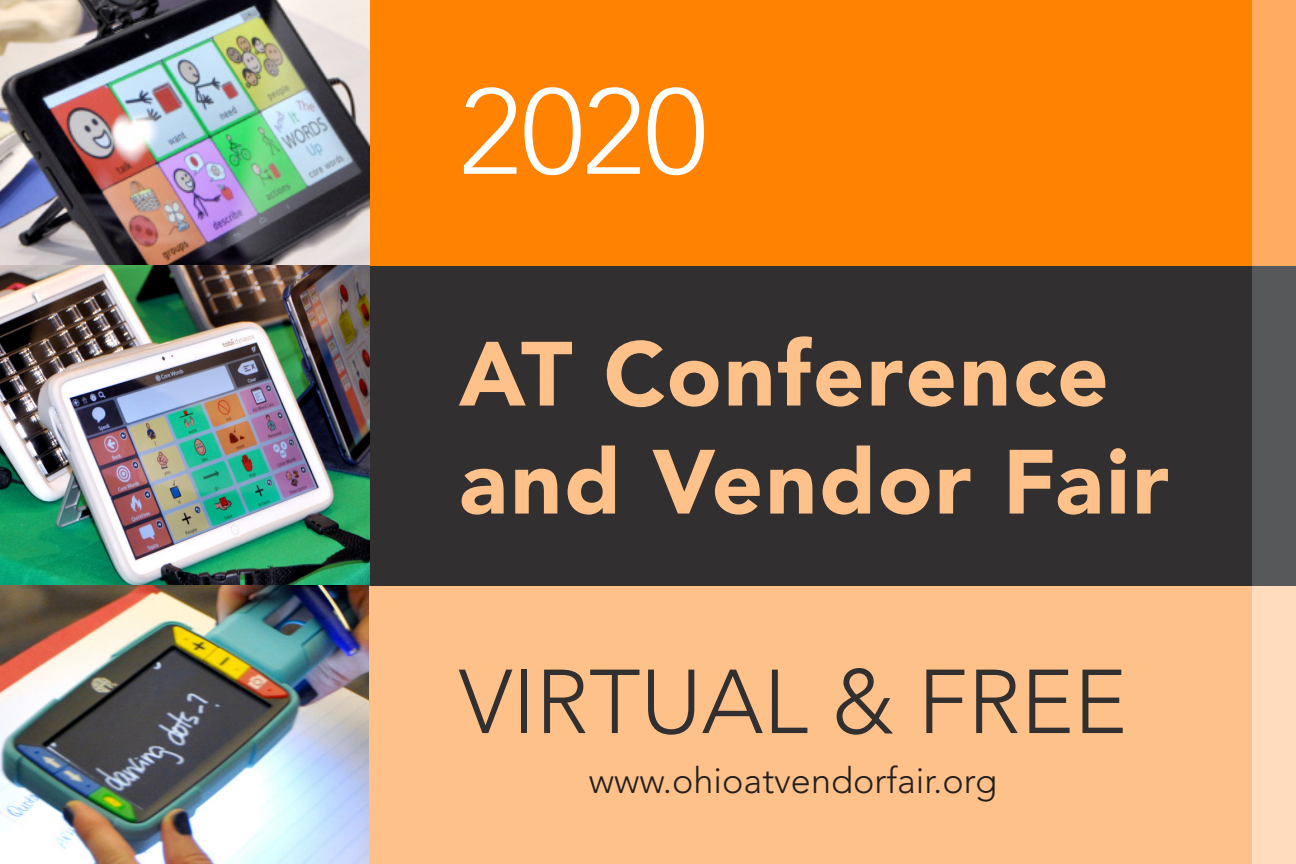
<style>
.page{position:relative;width:1296px;height:864px;background:#fff}
.page>*{position:absolute;margin:0;border:0;box-sizing:border-box;transform-origin:0 0}
.t1{font:300 120px "Avenir LT Std";color:#fff}
.t2{font:900 90px/108px "Avenir LT Std";letter-spacing:.025em;color:#ffc18a}
.t3{font:300 89.7px "Avenir LT Std";color:#312f30}
.t4{font:300 36px "Avenir LT Std";color:#231f20}
</style>
<div class="page">
<div style="left:369px;top:585px;width:927px;height:279px;background:#ffc18a"></div>
<div style="left:369px;top:0;width:927px;height:266px;background:#ff8200"></div>
<div style="left:369px;top:266px;width:927px;height:319px;background:#312f30"></div>
<div style="left:1253px;top:585px;width:43px;height:279px;background:#ffdcbd"></div>
<div style="left:1253px;top:266px;width:43px;height:319px;background:#57585a"></div>
<div style="left:1253px;top:0;width:43px;height:266px;background:#ffac63"></div>
<img style="left:0;top:0;width:369px;height:864px">
<p class="t1" style="left:459px;top:62px;width:250px">2020</p>
<p class="t2" style="left:459px;top:320px;width:712px">AT Conference and Vendor Fair</p>
<p class="t3" style="left:459px;top:649px;width:669px">VIRTUAL &amp; FREE</p>
<p class="t4" style="left:589px;top:760px;width:410px">www.ohioatvendorfair.org</p>
</div>
